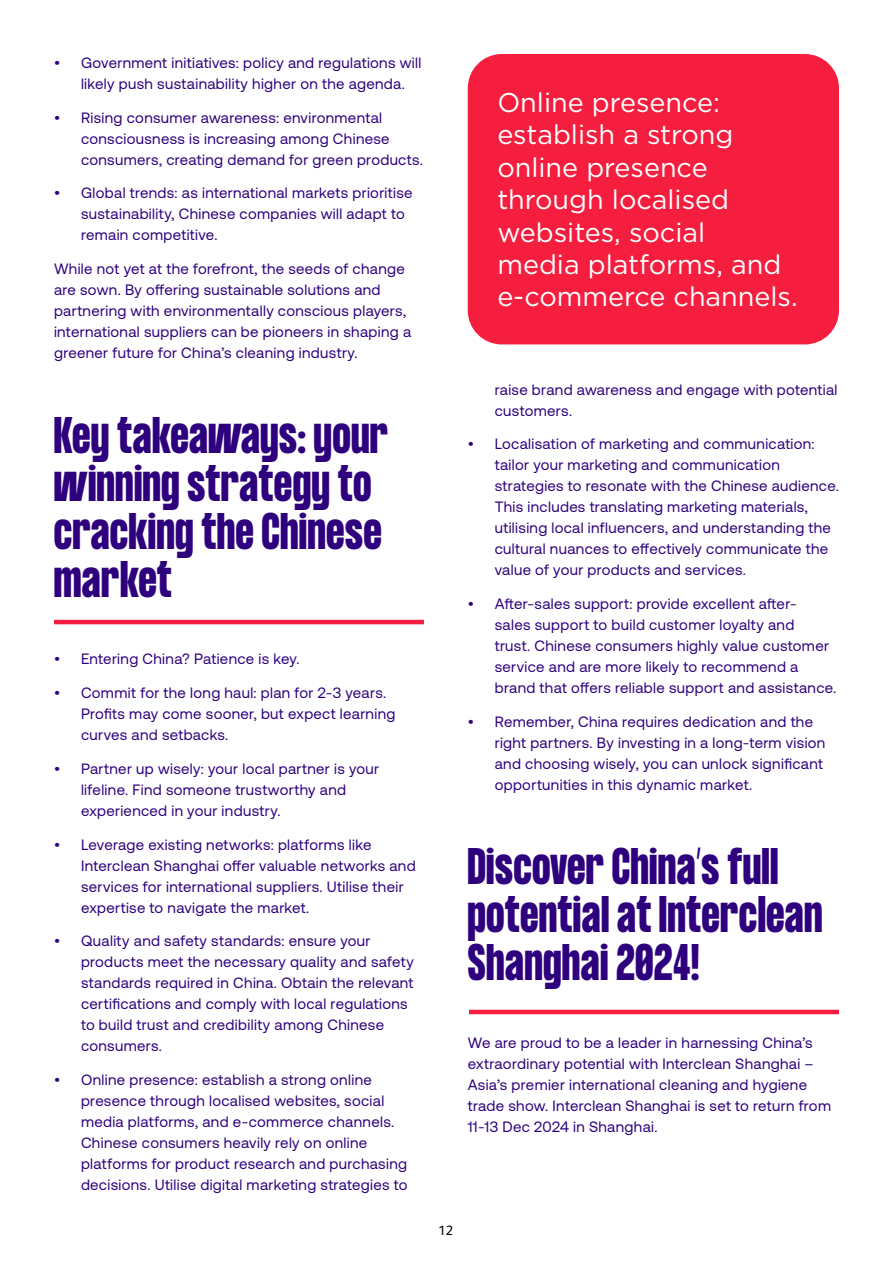
<style>
.page{position:relative;width:893px;height:1263px;background:#fff}
.page>*{position:absolute;margin:0;border:0;box-sizing:border-box;transform-origin:0 0}
.t1{font:700 45px/48px "Formula Condensed";letter-spacing:.02em;color:#2e007d}
.t2{font:27px/32.4px "Gotham";color:#fff}
.t3{font:15px/21px "Aeonik";letter-spacing:.025em;color:#2e007d}
.t4{font:13.5px "FS Albert Pro";color:#000}
</style>
<div class="page">
<div style="left:468px;top:54px;width:371px;height:290px;background:#f51e3e;border-radius:34px"></div>
<hr style="left:54px;top:620px;width:370px;height:4px;background:#f51e3e">
<hr style="left:469px;top:1010px;width:370px;height:4px;background:#f51e3e">
<p class="t3" style="left:81px;top:52px;width:342px;text-indent:-27px">• Government initiatives: policy and regulations will likely push sustainability higher on the agenda.</p>
<p class="t3" style="left:81px;top:107px;width:343px;text-indent:-27px">• Rising consumer awareness: environmental consciousness is increasing among Chinese consumers, creating demand for green products.</p>
<p class="t3" style="left:81px;top:183px;width:333px;text-indent:-27px">• Global trends: as international markets prioritise sustainability, Chinese companies will adapt to remain competitive.</p>
<p class="t3" style="left:54px;top:259px;width:359px">While not yet at the forefront, the seeds of change are sown. By offering sustainable solutions and partnering with environmentally conscious players, international suppliers can be pioneers in shaping a greener future for China’s cleaning industry.</p>
<h1 class="t1" style="left:54px;top:413px;width:335px">Key takeaways: your winning strategy to cracking the Chinese market</h1>
<p class="t3" style="left:54px;top:649px;width:247px">• Entering China? Patience is key.</p>
<p class="t3" style="left:81px;top:682px;width:316px;text-indent:-27px">• Commit for the long haul: plan for 2-3 years.<br>Profits may come sooner, but expect learning curves and setbacks.</p>
<p class="t3" style="left:81px;top:758px;width:300px;text-indent:-27px">• Partner up wisely: your local partner is your lifeline. Find someone trustworthy and experienced in your industry.</p>
<p class="t3" style="left:81px;top:834px;width:336px;text-indent:-27px">• Leverage existing networks: platforms like Interclean Shanghai offer valuable networks and services for international suppliers. Utilise their expertise to navigate the market.</p>
<p class="t3" style="left:81px;top:931px;width:334px;text-indent:-27px">• Quality and safety standards: ensure your products meet the necessary quality and safety standards required in China. Obtain the relevant certifications and comply with local regulations to build trust and credibility among Chinese consumers.</p>
<p class="t3" style="left:81px;top:1069px;width:328px;text-indent:-27px">• Online presence: establish a strong online presence through localised websites, social media platforms, and e-commerce channels.<br>Chinese consumers heavily rely on online platforms for product research and purchasing decisions. Utilise digital marketing strategies to</p>
<h2 class="t2" style="left:497px;top:86px;width:302px">Online presence: establish a strong online presence through localised websites, social<br>media platforms, and e-commerce channels.</h2>
<p class="t3" style="left:495px;top:379px;width:344px">raise brand awareness and engage with potential customers.</p>
<p class="t3" style="left:495px;top:434px;width:346px;text-indent:-27px">• Localisation of marketing and communication: tailor your marketing and communication strategies to resonate with the Chinese audience.<br>This includes translating marketing materials, utilising local influencers, and understanding the cultural nuances to effectively communicate the value of your products and services.</p>
<p class="t3" style="left:495px;top:593px;width:343px;text-indent:-27px">• After-sales support: provide excellent after-<br>sales support to build customer loyalty and<br>trust. Chinese consumers highly value customer service and are more likely to recommend a brand that offers reliable support and assistance.</p>
<p class="t3" style="left:495px;top:711px;width:332px;text-indent:-27px">• Remember, China requires dedication and the right partners. By investing in a long-term vision and choosing wisely, you can unlock significant opportunities in this dynamic market.</p>
<h1 class="t1" style="left:468px;top:845px;width:356px">Discover China’s full potential at Interclean<br>Shanghai 2024!</h1>
<p class="t3" style="left:468px;top:1032px;width:365px">We are proud to be a leader in harnessing China’s extraordinary potential with Interclean Shanghai – Asia’s premier international cleaning and hygiene trade show. Interclean Shanghai is set to return from 11-13 Dec 2024 in Shanghai.</p>
<p class="t4" style="left:438px;top:1221px;width:16px">12</p>
</div>
